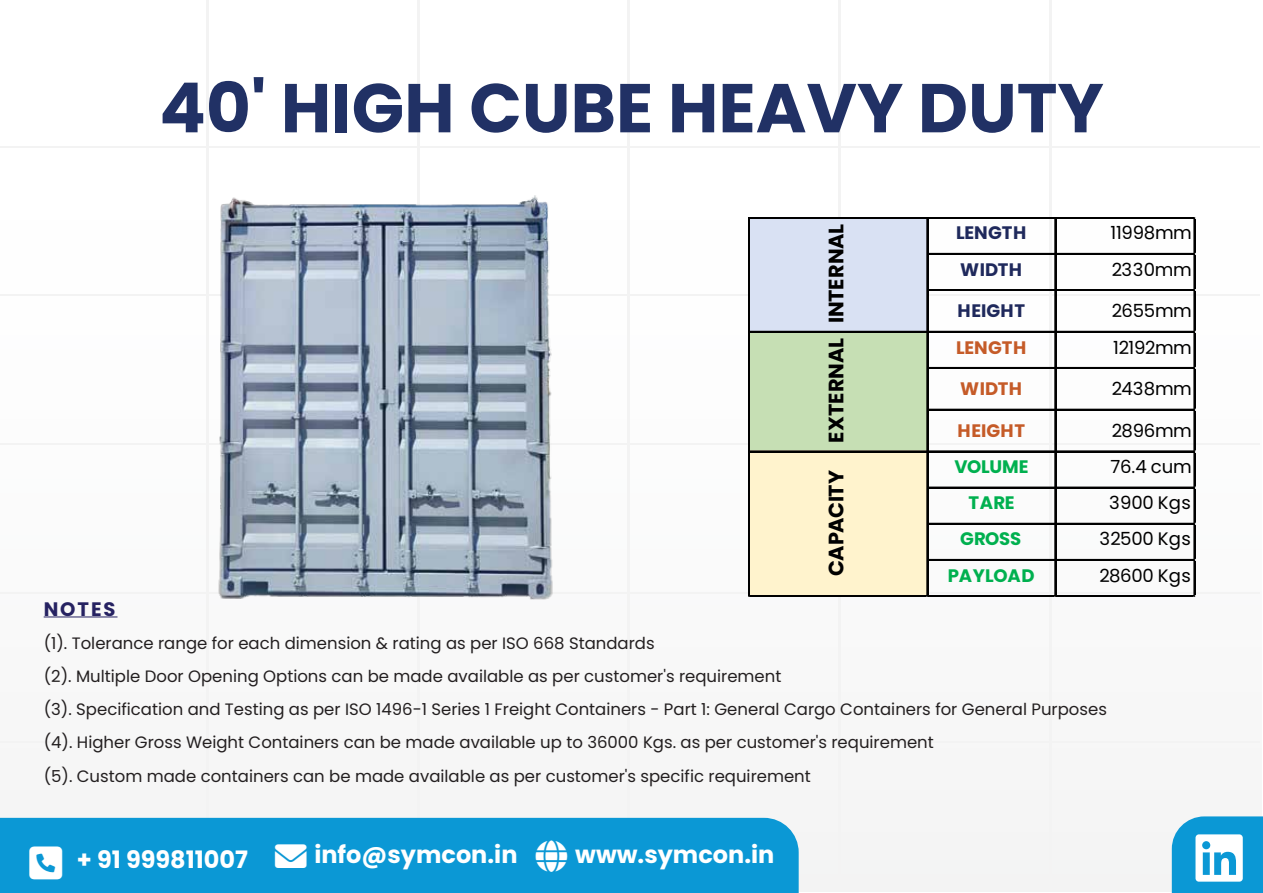
<style>
.page{position:relative;width:1263px;height:893px;background:#fff}
.page>*{position:absolute;margin:0;border:0;box-sizing:border-box;transform-origin:0 0}
.t1{font:700 69px "Poppins";color:#213165}
.t2{font:700 24px "Poppins";color:#fff}
.t3{font:700 20.85px "Poppins";letter-spacing:-.005em;color:#000}
.t4{font:700 20.85px "Poppins";letter-spacing:-.025em;color:#000}
.t5{font:700 19.5px "Poppins";letter-spacing:.1em;color:#262262}
.t6{font:18.15px "Poppins";letter-spacing:-.015em;color:#000}
.t7{font:700 18.15px "Poppins";letter-spacing:-.01em;color:#00b04f}
.t8{font:700 18.15px "Poppins";letter-spacing:.01em;color:#1f295c}
.t9{font:700 18.15px "Poppins";letter-spacing:.01em;color:#c55b28}
.t10{font:16.5px/33px "Poppins";color:#231f20}
</style>
<div class="page">
<hr style="left:0;top:741px;width:1259px;height:2px;background:#f3f3f3">
<hr style="left:0;top:592px;width:1259px;height:2px;background:#f3f3f3">
<hr style="left:0;top:443px;width:1259px;height:2px;background:#f3f3f3">
<hr style="left:0;top:295px;width:1259px;height:1px;background:#f3f3f3">
<hr style="left:0;top:146px;width:1259px;height:1px;background:#f3f3f3">
<hr style="left:1049px;top:0;width:2px;height:890px;background:#f3f3f3">
<hr style="left:838px;top:0;width:2px;height:890px;background:#f3f3f3">
<hr style="left:628px;top:0;width:2px;height:890px;background:#f3f3f3">
<hr style="left:417px;top:0;width:2px;height:890px;background:#f3f3f3">
<hr style="left:206px;top:0;width:3px;height:890px;background:#f3f3f3">
<hr style="left:44px;top:616px;width:73px;height:1px;background:#262262">
<div style="left:0;top:818px;width:799px;height:75px;background:#0b98d5"></div>
<div style="left:750px;top:219px;width:178px;height:114px;background:#d9e1f3"></div>
<div style="left:750px;top:331px;width:178px;height:121px;background:#c6dfb4"></div>
<div style="left:750px;top:451px;width:178px;height:146px;background:#fff3cd"></div>
<hr style="left:750px;top:217px;width:445px;height:2px;background:#000">
<hr style="left:928px;top:253px;width:267px;height:2px;background:#000">
<hr style="left:928px;top:289px;width:267px;height:1px;background:#000">
<hr style="left:928px;top:290px;width:267px;height:1px;background:#000">
<hr style="left:750px;top:331px;width:445px;height:2px;background:#000">
<hr style="left:928px;top:367px;width:267px;height:2px;background:#000">
<hr style="left:928px;top:409px;width:267px;height:2px;background:#000">
<hr style="left:750px;top:451px;width:445px;height:1px;background:#000">
<hr style="left:928px;top:487px;width:267px;height:1px;background:#000">
<hr style="left:928px;top:523px;width:267px;height:2px;background:#000">
<hr style="left:928px;top:559px;width:267px;height:2px;background:#000">
<hr style="left:749px;top:217px;width:1px;height:380px;background:#000">
<hr style="left:926px;top:219px;width:1px;height:378px;background:#000">
<hr style="left:927px;top:219px;width:1px;height:378px;background:#000">
<hr style="left:1054px;top:219px;width:1px;height:378px;background:#000">
<hr style="left:1055px;top:219px;width:1px;height:378px;background:#000">
<hr style="left:750px;top:595px;width:445px;height:1px;background:#000">
<hr style="left:750px;top:596px;width:445px;height:1px;background:#000">
<hr style="left:1194px;top:219px;width:1px;height:378px;background:#000">
<img style="left:205px;top:187px;width:356px;height:426px">
<svg style="left:29px;top:846px;width:33px;height:33px"></svg>
<svg style="left:275px;top:845px;width:32px;height:23px"></svg>
<svg style="left:536px;top:841px;width:31px;height:31px"></svg>
<div style="left:1172px;top:816px;width:91px;height:77px;background:#0b98d5"></div>
<h1 class="t1" style="left:159px;top:68px;width:946px">40' HIGH CUBE HEAVY DUTY</h1>
<p class="t3" style="left:824px;top:323px;width:101px;rotate:-90deg">INTERNAL</p>
<p class="t3" style="left:824px;top:442px;width:106px;rotate:-90deg">EXTERNAL</p>
<p class="t4" style="left:824px;top:576px;width:107px;rotate:-90deg">CAPACITY</p>
<p class="t8" style="left:956px;top:223px;width:72px">LENGTH</p>
<p class="t6" style="left:1110px;top:223px;width:83px">11998mm</p>
<p class="t8" style="left:960px;top:259px;width:63px">WIDTH</p>
<p class="t6" style="left:1112px;top:259px;width:81px">2330mm</p>
<p class="t8" style="left:957px;top:300px;width:69px">HEIGHT</p>
<p class="t6" style="left:1112px;top:300px;width:81px">2655mm</p>
<p class="t9" style="left:956px;top:337px;width:72px">LENGTH</p>
<p class="t6" style="left:1113px;top:337px;width:80px">12192mm</p>
<p class="t9" style="left:960px;top:378px;width:63px">WIDTH</p>
<p class="t6" style="left:1112px;top:378px;width:81px">2438mm</p>
<p class="t9" style="left:957px;top:420px;width:69px">HEIGHT</p>
<p class="t6" style="left:1112px;top:420px;width:81px">2896mm</p>
<p class="t7" style="left:955px;top:456px;width:75px">VOLUME</p>
<p class="t6" style="left:1110px;top:456px;width:83px">76.4 cum</p>
<p class="t7" style="left:968px;top:492px;width:47px">TARE</p>
<p class="t6" style="left:1109px;top:492px;width:83px">3900 Kgs</p>
<p class="t7" style="left:960px;top:529px;width:63px">GROSS</p>
<p class="t6" style="left:1099px;top:529px;width:93px">32500 Kgs</p>
<p class="t7" style="left:948px;top:565px;width:88px">PAYLOAD</p>
<p class="t6" style="left:1099px;top:565px;width:93px">28600 Kgs</p>
<p class="t5" style="left:44px;top:597px;width:73px">NOTES</p>
<p class="t10" style="left:44px;top:626px;width:1065px">(1). Tolerance range for each dimension &amp; rating as per ISO 668 Standards<br>(2). Multiple Door Opening Options can be made available as per customer's requirement<br>(3). Specification and Testing as per ISO 1496-1 Series 1 Freight Containers - Part 1: General Cargo Containers for General Purposes (4). Higher Gross Weight Containers can be made available up to 36000 Kgs. as per customer's requirement</p>
<p class="t10" style="left:44px;top:760px;width:769px">(5). Custom made containers can be made available as per customer's specific requirement</p>
<h2 class="t2" style="left:77px;top:846px;width:173px">+ 91 999811007</h2>
<h2 class="t2" style="left:314px;top:841px;width:205px">info@symcon.in</h2>
<h2 class="t2" style="left:575px;top:841px;width:201px">www.symcon.in</h2>
</div>
